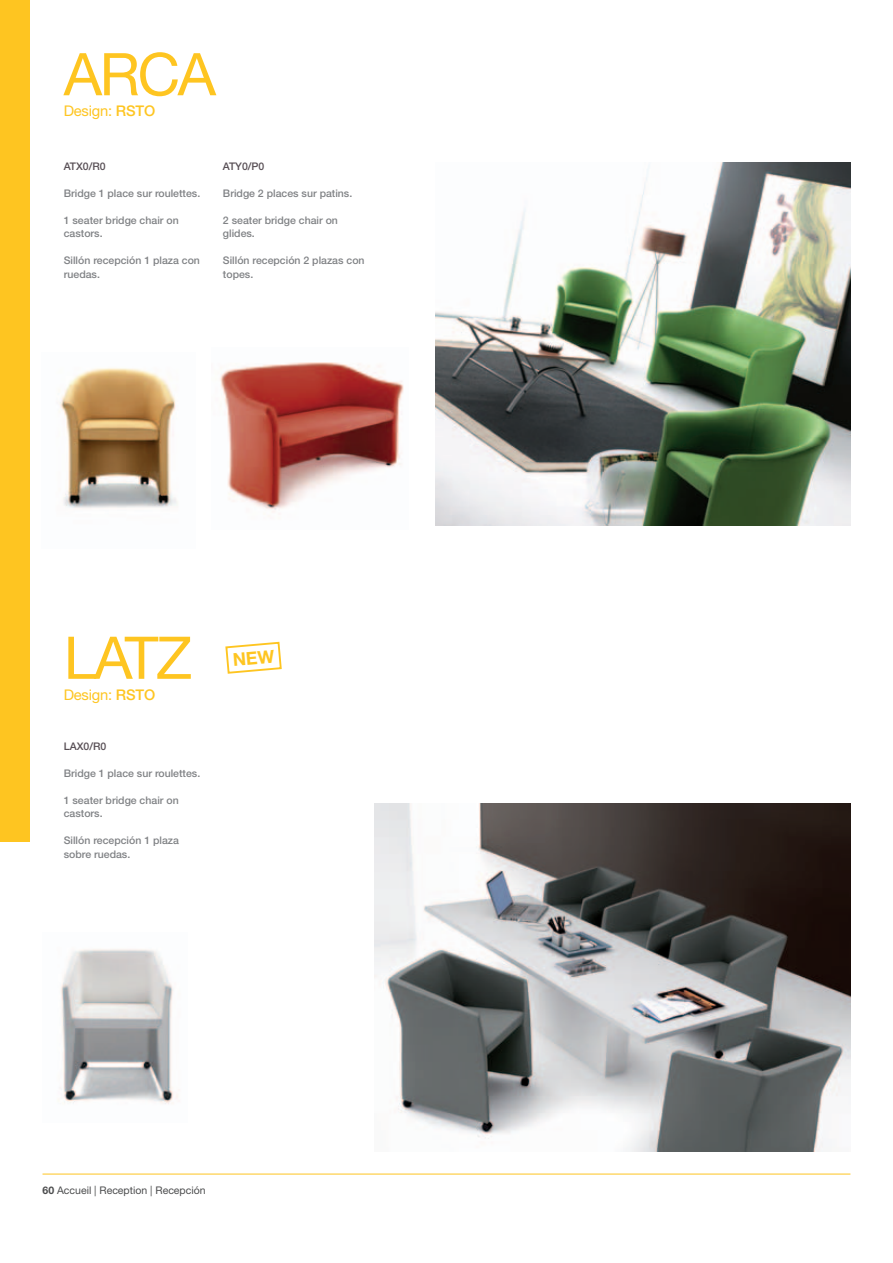
<style>
.page{position:relative;width:893px;height:1263px;background:#fff}
.page>*{position:absolute;margin:0;border:0;box-sizing:border-box;transform-origin:0 0}
.t1{font:58.95px "Helvetica Neue LT Std";letter-spacing:-.04em;color:#fec521}
.t2{font:14.7px "Helvetica Neue LT Std";letter-spacing:-.015em;color:#fec521}
.t3{font:500 10.5px/13.5px "Helvetica Neue LT Std";color:#808285}
.t4{font:10.5px "Helvetica Neue LT Std";color:#4b4c4d}
.t5{font:500 10.5px "Helvetica Neue LT Std";color:#584f55}
.s1{font-weight:500}
.s2{font-weight:700}
</style>
<div class="page">
<img style="left:59px;top:368px;width:119px;height:141px">
<img style="left:220px;top:362px;width:184px;height:150px">
<img style="left:436px;top:162px;width:414px;height:363px">
<img style="left:374px;top:804px;width:476px;height:347px">
<img style="left:58px;top:949px;width:120px;height:155px">
<hr style="left:43px;top:1174px;width:807px;height:1px;background:#fec521">
<div style="left:0;top:0;width:30px;height:842px;background:#fec521"></div>
<svg style="left:225px;top:641px;width:57px;height:33px"></svg>
<h1 class="t1" style="left:64px;top:53px;width:154px">ARCA</h1>
<h2 class="t2" style="left:64px;top:105px;width:93px">Design: <span class="s1">RSTO</span></h2>
<p class="t5" style="left:64px;top:162px;width:43px">ATX0/R0</p>
<p class="t3" style="left:64px;top:187px;width:138px">Bridge 1 place sur roulettes.</p>
<p class="t3" style="left:64px;top:214px;width:116px">1 seater bridge chair on castors.</p>
<p class="t3" style="left:64px;top:254px;width:138px">Sillón recepción 1 plaza con ruedas.</p>
<p class="t5" style="left:223px;top:162px;width:43px">ATY0/P0</p>
<p class="t3" style="left:223px;top:187px;width:131px">Bridge 2 places sur patins.</p>
<p class="t3" style="left:223px;top:214px;width:116px">2 seater bridge chair on glides.</p>
<p class="t3" style="left:223px;top:254px;width:143px">Sillón recepción 2 plazas con topes.</p>
<h1 class="t1" style="left:64px;top:637px;width:130px">LATZ</h1>
<h2 class="t2" style="left:64px;top:689px;width:93px">Design: <span class="s1">RSTO</span></h2>
<p class="t5" style="left:64px;top:742px;width:44px">LAX0/R0</p>
<p class="t3" style="left:64px;top:767px;width:138px">Bridge 1 place sur roulettes.</p>
<p class="t3" style="left:64px;top:794px;width:116px">1 seater bridge chair on castors.</p>
<p class="t3" style="left:64px;top:834px;width:117px">Sillón recepción 1 plaza sobre ruedas.</p>
<p class="t4" style="left:43px;top:1186px;width:165px"><span class="s2">60</span> Accueil | Reception | Recepción</p>
</div>
